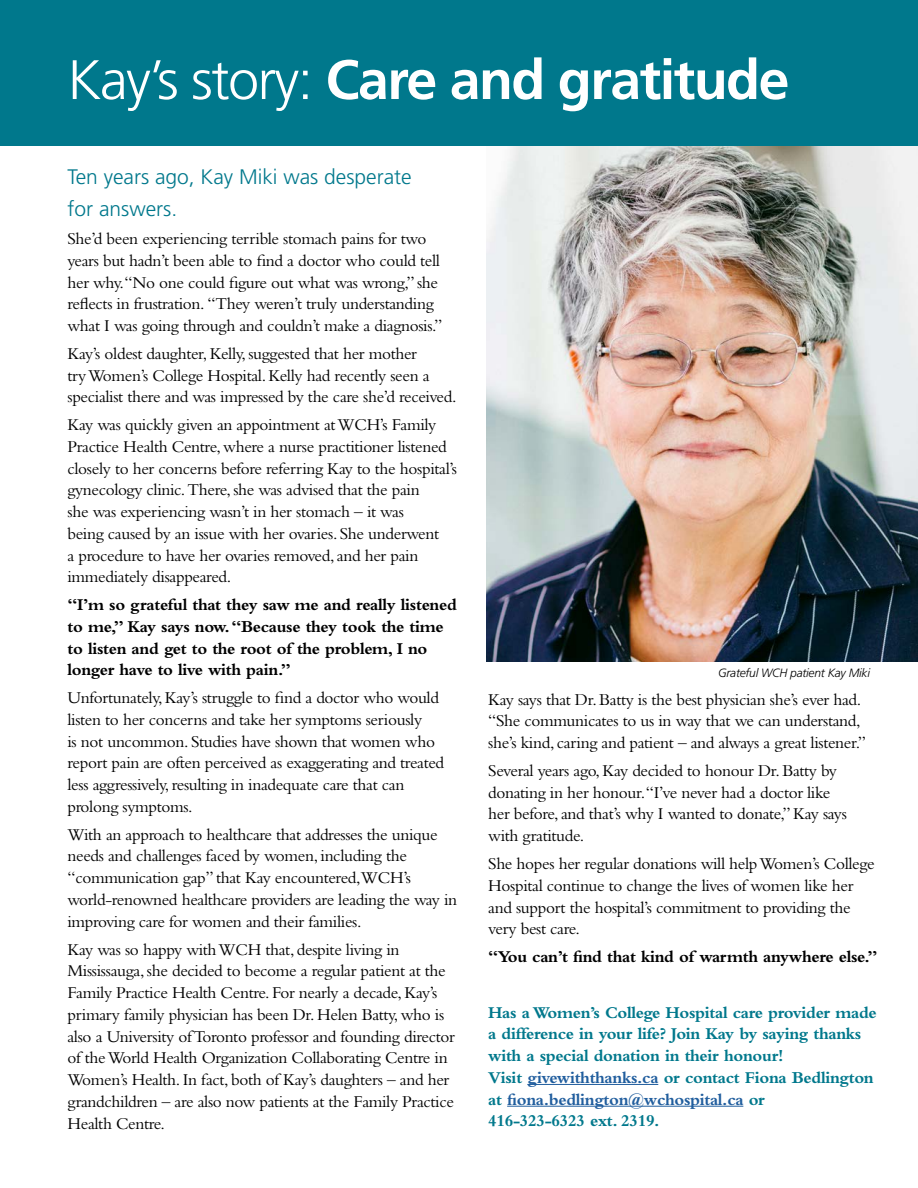
<style>
.page{position:relative;width:918px;height:1188px;background:#fff}
.page>*{position:absolute;margin:0;border:0;box-sizing:border-box;transform-origin:0 0}
.t1{font:700 55.5px "Frutiger";letter-spacing:-.025em;color:#fff}
.t2{font:300 21px/32px "Frutiger";color:#00788c}
.t3{font:17.25px/21.8px "Bembo";letter-spacing:-.02em;color:#000}
.t4{font:700 17.25px/21.8px "Bembo";letter-spacing:-.02em;color:#00788c}
.t5{font:700 17.25px/21.8px "Bembo";letter-spacing:-.02em;color:#000}
.t6{font:italic 300 12px "Frutiger";letter-spacing:-.02em;color:#000}
.s1{font-weight:300}
.s2{color:#215e9e}
</style>
<div class="page">
<img style="left:486px;top:146px;width:432px;height:516px">
<div style="left:0;top:0;width:918px;height:146px;background:#00788c"></div>
<hr style="left:527px;top:1084px;width:131px;height:1px;background:#215e9e">
<hr style="left:507px;top:1106px;width:236px;height:1px;background:#215e9e">
<h1 class="t1" style="left:68px;top:47px;width:723px"><span class="s1">Kay’s story:</span> Care and gratitude</h1>
<p class="t2" style="left:68px;top:161px;width:346px">Ten years ago, Kay Miki was desperate for answers.</p>
<p class="t3" style="left:68px;top:228px;width:377px">She’d been experiencing terrible stomach pains for two years but hadn’t been able to find a doctor who could tell her why.“No one could figure out what was wrong,” she reflects in frustration. “They weren’t truly understanding what I was going through and couldn’t make a diagnosis.”</p>
<p class="t3" style="left:68px;top:342px;width:391px">Kay’s oldest daughter, Kelly, suggested that her mother<br>try Women’s College Hospital. Kelly had recently seen a specialist there and was impressed by the care she’d received.</p>
<p class="t3" style="left:68px;top:414px;width:391px">Kay was quickly given an appointment at WCH’s Family Practice Health Centre, where a nurse practitioner listened closely to her concerns before referring Kay to the hospital’s gynecology clinic. There, she was advised that the pain<br>she was experiencing wasn’t in her stomach – it was<br>being caused by an issue with her ovaries. She underwent<br>a procedure to have her ovaries removed, and her pain immediately disappeared.</p>
<p class="t5" style="left:68px;top:594px;width:391px">“I’m so grateful that they saw me and really listened to me,” Kay says now. “Because they took the time to listen and get to the root of the problem, I no longer have to live with pain.”</p>
<p class="t3" style="left:68px;top:687px;width:378px">Unfortunately, Kay’s struggle to find a doctor who would listen to her concerns and take her symptoms seriously<br>is not uncommon. Studies have shown that women who report pain are often perceived as exaggerating and treated less aggressively, resulting in inadequate care that can prolong symptoms.</p>
<p class="t3" style="left:68px;top:823px;width:391px">With an approach to healthcare that addresses the unique needs and challenges faced by women, including the “communication gap” that Kay encountered,WCH’s world-renowned healthcare providers are leading the way in improving care for women and their families.</p>
<p class="t3" style="left:68px;top:938px;width:389px">Kay was so happy with WCH that, despite living in Mississauga, she decided to become a regular patient at the Family Practice Health Centre. For nearly a decade, Kay’s primary family physician has been Dr. Helen Batty, who is also a University of Toronto professor and founding director of the World Health Organization Collaborating Centre in Women’s Health. In fact, both of Kay’s daughters – and her grandchildren – are also now patients at the Family Practice Health Centre.</p>
<p class="t6" style="left:718px;top:666px;width:153px">Grateful WCH patient Kay Miki</p>
<p class="t3" style="left:488px;top:688px;width:379px">Kay says that Dr. Batty is the best physician she’s ever had. “She communicates to us in way that we can understand, she’s kind, caring and patient – and always a great listener.”</p>
<p class="t3" style="left:488px;top:759px;width:360px">Several years ago, Kay decided to honour Dr. Batty by donating in her honour.“I’ve never had a doctor like her before, and that’s why I wanted to donate,” Kay says with gratitude.</p>
<p class="t3" style="left:488px;top:852px;width:388px">She hopes her regular donations will help Women’s College Hospital continue to change the lives of women like her and support the hospital’s commitment to providing the very best care.</p>
<p class="t5" style="left:488px;top:946px;width:391px">“You can’t find that kind of warmth anywhere else.”</p>
<p class="t4" style="left:488px;top:1001px;width:390px">Has a Women’s College Hospital care provider made a difference in your life? Join Kay by saying thanks with a special donation in their honour!<br>Visit <span class="s2">givewiththanks.ca</span> or contact Fiona Bedlington at <span class="s2">fiona.bedlington@wchospital.ca</span> or<br>416-323-6323 ext. 2319.</p>
</div>
